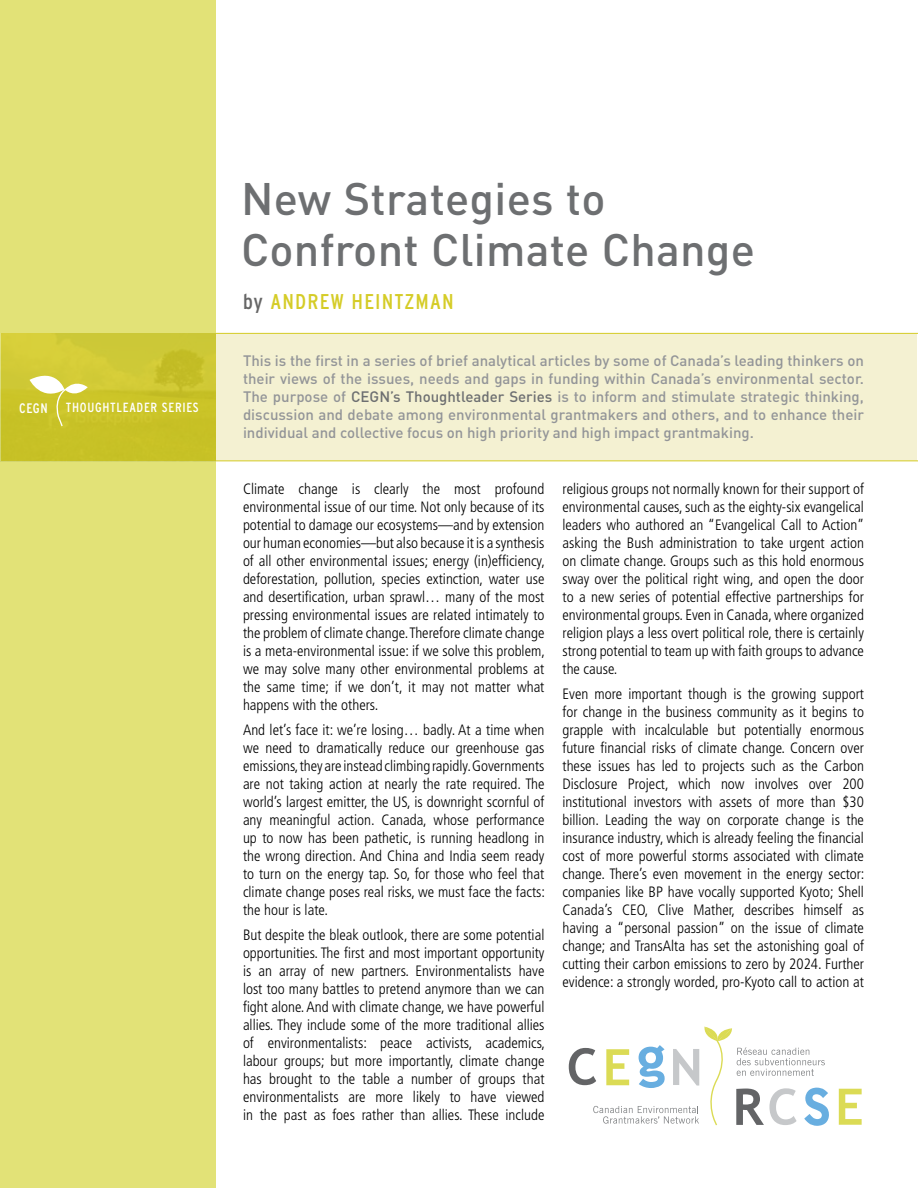
<style>
.page{position:relative;width:918px;height:1188px;background:#fff}
.page>*{position:absolute;margin:0;border:0;box-sizing:border-box;transform-origin:0 0}
.t1{font:500 45px/50.8px "DIN";letter-spacing:.005em;color:#6d6f71}
.t2{font:condensed 21.3px "Interstate";letter-spacing:.05em;color:#d5cc27}
.t3{font:300 condensed 15px/18px "Frutiger";color:#000;text-align:justify}
.t4{font:500 15px/18px "DIN";color:#939598;text-align:justify}
.t5{font:condensed 13.8px "Interstate";color:#fff}
.t6{font:condensed 13.35px "Interstate";letter-spacing:.05em;color:#fff}
.s1{color:#666}
.s2{color:#6d6f71}
</style>
<div class="page">
<div style="left:215px;top:334px;width:702px;height:127px;background:#f4f1d2"></div>
<svg style="left:839px;top:1089px;width:23px;height:36px"></svg>
<svg style="left:569px;top:1027px;width:260px;height:99px"></svg>
<hr style="left:0;top:460px;width:918px;height:1px;background:#d5cc27">
<hr style="left:2px;top:333px;width:916px;height:1px;background:#d5cc27">
<div style="left:0;top:0;width:216px;height:1187px;background:#e2e277"></div>
<img style="left:0;top:334px;width:216px;height:127px">
<svg style="left:30px;top:367px;width:58px;height:60px"></svg>
<p class="t5" style="left:19px;top:400px;width:15px">CEGN</p>
<p class="t6" style="left:66px;top:400px;width:133px">THOUGHTLEADER SERIES</p>
<h1 class="t1" style="left:241px;top:172px;width:515px">New Strategies to<br>Confront Climate Change</h1>
<h2 class="t2" style="left:243px;top:290px;width:212px"><span class="s1">BY</span> ANDREW HEINTZMAN</h2>
<p class="t4" style="left:243px;top:351px;width:623px">This is the first in a series of brief analytical articles by some of Canada’s leading thinkers on their views of the issues, needs and gaps in funding within Canada’s environmental sector.<br>The purpose of <span class="s2">CEGN’s Thoughtleader Series</span> is to inform and stimulate strategic thinking, discussion and debate among environmental grantmakers and others, and to enhance their individual and collective focus on high priority and high impact grantmaking.</p>
<p class="t3" style="left:243px;top:480px;width:304px">Climate change is clearly the most profound environmental issue of our time. Not only because of its potential to damage our ecosystems—and by extension our human economies—but also because it is a synthesis of all other environmental issues; energy (in)efficiency, deforestation, pollution, species extinction, water use and desertification, urban sprawl… many of the most pressing environmental issues are related intimately to the problem of climate change. Therefore climate change is a meta-environmental issue: if we solve this problem, we may solve many other environmental problems at the same time; if we don’t, it may not matter what happens with the others.</p>
<p class="t3" style="left:243px;top:721px;width:304px">And let’s face it: we’re losing… badly. At a time when we need to dramatically reduce our greenhouse gas emissions, they are instead climbing rapidly. Governments are not taking action at nearly the rate required. The world’s largest emitter, the US, is downright scornful of any meaningful action. Canada, whose performance up to now has been pathetic, is running headlong in the wrong direction. And China and India seem ready to turn on the energy tap. So, for those who feel that climate change poses real risks, we must face the facts: the hour is late.</p>
<p class="t3" style="left:243px;top:926px;width:304px">But despite the bleak outlook, there are some potential opportunities. The first and most important opportunity is an array of new partners. Environmentalists have lost too many battles to pretend anymore than we can fight alone. And with climate change, we have powerful allies. They include some of the more traditional allies of environmentalists: peace activists, academics, labour groups; but more importantly, climate change has brought to the table a number of groups that environmentalists are more likely to have viewed in the past as foes rather than allies. These include</p>
<p class="t3" style="left:562px;top:480px;width:304px">religious groups not normally known for their support of environmental causes, such as the eighty-six evangelical leaders who authored an “Evangelical Call to Action” asking the Bush administration to take urgent action on climate change. Groups such as this hold enormous sway over the political right wing, and open the door to a new series of potential effective partnerships for environmental groups. Even in Canada, where organized religion plays a less overt political role, there is certainly strong potential to team up with faith groups to advance the cause.</p>
<p class="t3" style="left:562px;top:685px;width:304px">Even more important though is the growing support for change in the business community as it begins to grapple with incalculable but potentially enormous future financial risks of climate change. Concern over these issues has led to projects such as the Carbon Disclosure Project, which now involves over 200 institutional investors with assets of more than $30 billion. Leading the way on corporate change is the insurance industry, which is already feeling the financial cost of more powerful storms associated with climate change. There’s even movement in the energy sector: companies like BP have vocally supported Kyoto; Shell Canada’s CEO, Clive Mather, describes himself as having a “personal passion” on the issue of climate change; and TransAlta has set the astonishing goal of cutting their carbon emissions to zero by 2024. Further evidence: a strongly worded, pro-Kyoto call to action at</p>
</div>
